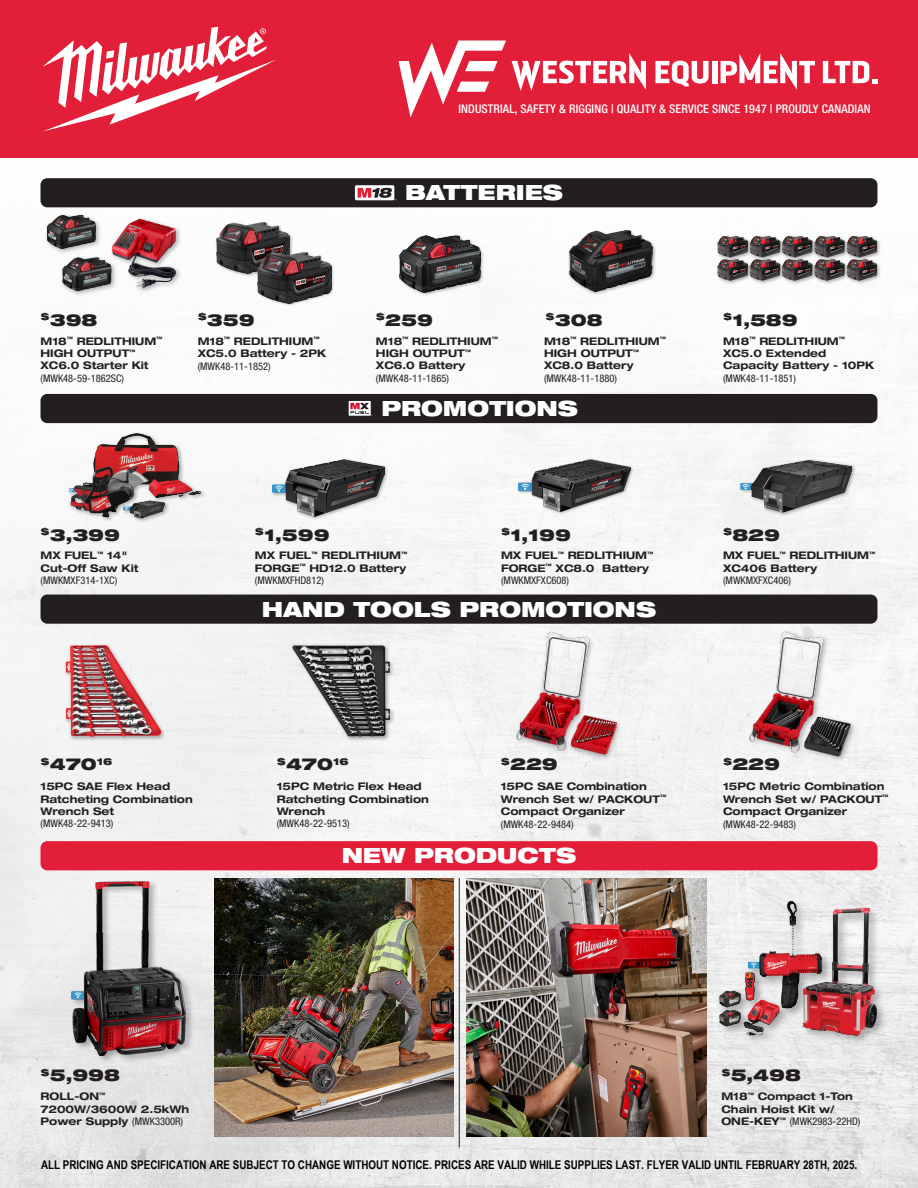
<style>
.page{position:relative;width:918px;height:1188px;background:#fff}
.page>*{position:absolute;margin:0;border:0;box-sizing:border-box;transform-origin:0 0}
.t1{font:900 expanded 21px "Helvetica Neue LT Std";color:#fff}
.t2{font:900 expanded 16.5px "Helvetica Neue LT Std";color:#231f20}
.t3{font:700 12px "Arial Narrow";color:#000}
.t4{font:500 condensed 12px "Helvetica Neue LT Std";letter-spacing:.01em;color:#fff}
.t5{font:700 expanded 10.5px/12.5px "Helvetica Neue LT Std";color:#231f20}
.t6{font:900 expanded 9.6px "Helvetica Neue LT Std";color:#231f20}
.s1{font-weight:400;font-stretch:condensed}
.s2{font-size:16.5px}
</style>
<div class="page">
<img style="left:0;top:178px;width:918px;height:1010px">
<div style="left:398px;top:235px;width:86px;height:61px;background:#231f20;opacity:.35"></div>
<img style="left:399px;top:236px;width:82px;height:56px">
<div style="left:568px;top:229px;width:89px;height:66px;background:#231f20;opacity:.35"></div>
<img style="left:569px;top:231px;width:84px;height:60px">
<div style="left:716px;top:234px;width:165px;height:51px;background:#231f20;opacity:.35"></div>
<img style="left:846px;top:236px;width:31px;height:22px">
<div style="left:44px;top:212px;width:138px;height:86px;background:#231f20;opacity:.35"></div>
<img style="left:47px;top:215px;width:124px;height:65px">
<div style="left:271px;top:458px;width:118px;height:63px;background:#231f20;opacity:.35"></div>
<img style="left:272px;top:460px;width:112px;height:56px">
<div style="left:64px;top:643px;width:102px;height:99px;background:#231f20;opacity:.35"></div>
<img style="left:66px;top:645px;width:95px;height:92px">
<div style="left:291px;top:643px;width:104px;height:99px;background:#231f20;opacity:.35"></div>
<img style="left:292px;top:645px;width:98px;height:92px">
<div style="left:514px;top:629px;width:109px;height:133px;background:#f1f1f1"></div>
<img style="left:513px;top:630px;width:106px;height:127px">
<div style="left:748px;top:629px;width:110px;height:134px;background:#f3f3f3"></div>
<img style="left:747px;top:630px;width:107px;height:128px">
<div style="left:517px;top:458px;width:118px;height:57px;background:#231f20;opacity:.35"></div>
<img style="left:518px;top:460px;width:112px;height:51px">
<div style="left:739px;top:458px;width:118px;height:59px;background:#231f20;opacity:.35"></div>
<img style="left:740px;top:460px;width:112px;height:53px">
<div style="left:68px;top:431px;width:138px;height:92px;background:#231f20;opacity:.35"></div>
<img style="left:99px;top:434px;width:33px;height:11px">
<div style="left:215px;top:221px;width:78px;height:56px;background:#231f20;opacity:.35"></div>
<img style="left:217px;top:223px;width:73px;height:51px">
<div style="left:257px;top:251px;width:77px;height:56px;background:#231f20;opacity:.35"></div>
<img style="left:258px;top:252px;width:73px;height:51px">
<div style="left:40px;top:178px;width:837px;height:29px;background:#231f20;border-radius:7px"></div>
<div style="left:40px;top:394px;width:837px;height:29px;background:#231f20;border-radius:7px"></div>
<div style="left:40px;top:595px;width:837px;height:29px;background:#231f20;border-radius:7px"></div>
<div style="left:40px;top:841px;width:837px;height:29px;background:#e21e38;border-radius:7px"></div>
<svg style="left:355px;top:185px;width:39px;height:15px"></svg>
<svg style="left:358px;top:188px;width:39px;height:12px"></svg>
<svg style="left:349px;top:401px;width:22px;height:15px"></svg>
<svg style="left:350px;top:403px;width:19px;height:11px"></svg>
<div style="left:70px;top:879px;width:125px;height:186px;background:#231f20;opacity:.35"></div>
<img style="left:72px;top:881px;width:116px;height:175px">
<div style="left:717px;top:899px;width:171px;height:147px;background:#231f20;opacity:.35"></div>
<img style="left:716px;top:897px;width:165px;height:141px">
<img style="left:214px;top:878px;width:239px;height:258px">
<img style="left:467px;top:878px;width:240px;height:258px">
<hr style="left:459px;top:878px;width:1px;height:270px;background:#231f20">
<div style="left:0;top:0;width:918px;height:158px;background:#e21e38"></div>
<svg style="left:42px;top:27px;width:234px;height:105px"></svg>
<svg style="left:399px;top:40px;width:107px;height:77px"></svg>
<svg style="left:512px;top:53px;width:134px;height:38px"></svg>
<svg style="left:655px;top:61px;width:54px;height:25px"></svg>
<div style="left:712px;top:61px;width:5px;height:22px;background:#fff"></div>
<svg style="left:721px;top:53px;width:94px;height:37px"></svg>
<svg style="left:823px;top:61px;width:54px;height:22px"></svg>
<p class="t4" style="left:458px;top:102px;width:414px">INDUSTRIAL, SAFETY &amp; RIGGING | QUALITY &amp; SERVICE SINCE 1947 | PROUDLY CANADIAN</p>
<p class="t1" style="left:405px;top:179px;width:159px">BATTERIES</p>
<p class="t2" style="left:40px;top:309px;width:58px"><sup>$</sup>398</p>
<p class="t5" style="left:40px;top:334px;width:123px">M18<sup>™</sup> REDLITHIUM<sup>™<br></sup>HIGH OUTPUT<sup>™<br></sup>XC6.0 Starter Kit <span class="s1">(MWK48-59-1862SC)</span></p>
<p class="t2" style="left:198px;top:309px;width:58px"><sup>$</sup>359</p>
<p class="t2" style="left:376px;top:309px;width:58px"><sup>$</sup>259</p>
<p class="t2" style="left:546px;top:309px;width:58px"><sup>$</sup>308</p>
<p class="t2" style="left:723px;top:309px;width:76px"><sup>$</sup>1,589</p>
<p class="t5" style="left:198px;top:334px;width:130px">M18<sup>™</sup> REDLITHIUM<sup>™<br></sup>XC5.0 Battery - 2PK <span class="s1">(MWK48-11-1852)</span></p>
<p class="t5" style="left:376px;top:334px;width:123px">M18<sup>™</sup> REDLITHIUM<sup>™<br></sup>HIGH OUTPUT<sup>™<br></sup>XC6.0 Battery <span class="s1">(MWK48-11-1865)</span></p>
<p class="t5" style="left:544px;top:334px;width:123px">M18<sup>™</sup> REDLITHIUM<sup>™<br></sup>HIGH OUTPUT<sup>™<br></sup>XC8.0 Battery <span class="s1">(MWK48-11-1880)</span></p>
<p class="t5" style="left:723px;top:334px;width:153px">M18<sup>™</sup> REDLITHIUM<sup>™<br></sup>XC5.0 Extended<br>Capacity Battery - 10PK <span class="s1">(MWK48-11-1851)</span></p>
<p class="t1" style="left:382px;top:395px;width:198px">PROMOTIONS</p>
<p class="t2" style="left:40px;top:524px;width:81px"><sup>$</sup>3,399</p>
<p class="t5" style="left:40px;top:549px;width:99px">MX FUEL<sup>™</sup> 14"<br>Cut-Off Saw Kit <span class="s1">(MWKMXF314-1XC)</span></p>
<p class="t2" style="left:255px;top:524px;width:76px"><sup>$</sup>1,599</p>
<p class="t5" style="left:255px;top:549px;width:154px;text-align:justify">MX FUEL<sup>™</sup> REDLITHIUM<sup>™ </sup>FORGE<sup>™</sup> HD12.0 Battery <span class="s1">(MWKMXFHD812)</span></p>
<p class="t2" style="left:501px;top:524px;width:71px"><sup>$</sup>1,199</p>
<p class="t2" style="left:723px;top:524px;width:58px"><sup>$</sup>829</p>
<p class="t5" style="left:501px;top:549px;width:154px">MX FUEL<sup>™</sup> REDLITHIUM<sup>™<br></sup>FORGE<sup>™</sup> XC8.0 Battery <span class="s1">(MWKMXFXC608)</span></p>
<p class="t5" style="left:723px;top:549px;width:154px">MX FUEL<sup>™</sup> REDLITHIUM<sup>™<br></sup>XC406 Battery <span class="s1">(MWKMXFXC406)</span></p>
<p class="t1" style="left:262px;top:595px;width:396px">HAND TOOLS PROMOTIONS</p>
<p class="t6" style="left:40px;top:755px;width:74px">$<span class="s2">470</span>16</p>
<p class="t6" style="left:277px;top:755px;width:74px">$<span class="s2">470</span>16</p>
<p class="t2" style="left:501px;top:753px;width:58px"><sup>$</sup>229</p>
<p class="t2" style="left:723px;top:753px;width:58px"><sup>$</sup>229</p>
<p class="t5" style="left:41px;top:780px;width:154px">15PC SAE Flex Head<br>Ratcheting Combination<br>Wrench Set<br><span class="s1">(MWK48-22-9413)</span></p>
<p class="t5" style="left:277px;top:780px;width:154px">15PC Metric Flex Head<br>Ratcheting Combination<br>Wrench<br><span class="s1">(MWK48-22-9513)</span></p>
<p class="t5" style="left:501px;top:780px;width:167px">15PC SAE Combination<br>Wrench Set w/ PACKOUT<sup>™<br></sup>Compact Organizer <span class="s1">(MWK48-22-9484)</span></p>
<p class="t5" style="left:723px;top:780px;width:167px">15PC Metric Combination<br>Wrench Set w/ PACKOUT<sup>™<br></sup>Compact Organizer <span class="s1">(MWK48-22-9483)</span></p>
<p class="t1" style="left:342px;top:842px;width:236px">NEW PRODUCTS</p>
<p class="t2" style="left:40px;top:1065px;width:81px"><sup>$</sup>5,998</p>
<p class="t2" style="left:721px;top:1065px;width:81px"><sup>$</sup>5,498</p>
<p class="t5" style="left:40px;top:1090px;width:150px">ROLL-ON<sup>™<br></sup>7200W/3600W 2.5kWh<br>Power Supply <span class="s1">(MWK3300R)</span></p>
<p class="t5" style="left:721px;top:1090px;width:141px">M18<sup>™</sup> Compact 1-Ton<br>Chain Hoist Kit w/<br>ONE-KEY<sup>™</sup> <span class="s1">(MWK2983-22HD)</span></p>
<p class="t3" style="left:41px;top:1156px;width:818px">ALL PRICING AND SPECIFICATION ARE SUBJECT TO CHANGE WITHOUT NOTICE. PRICES ARE VALID WHILE SUPPLIES LAST. FLYER VALID UNTIL FEBRUARY 28TH, 2025.</p>
</div>
